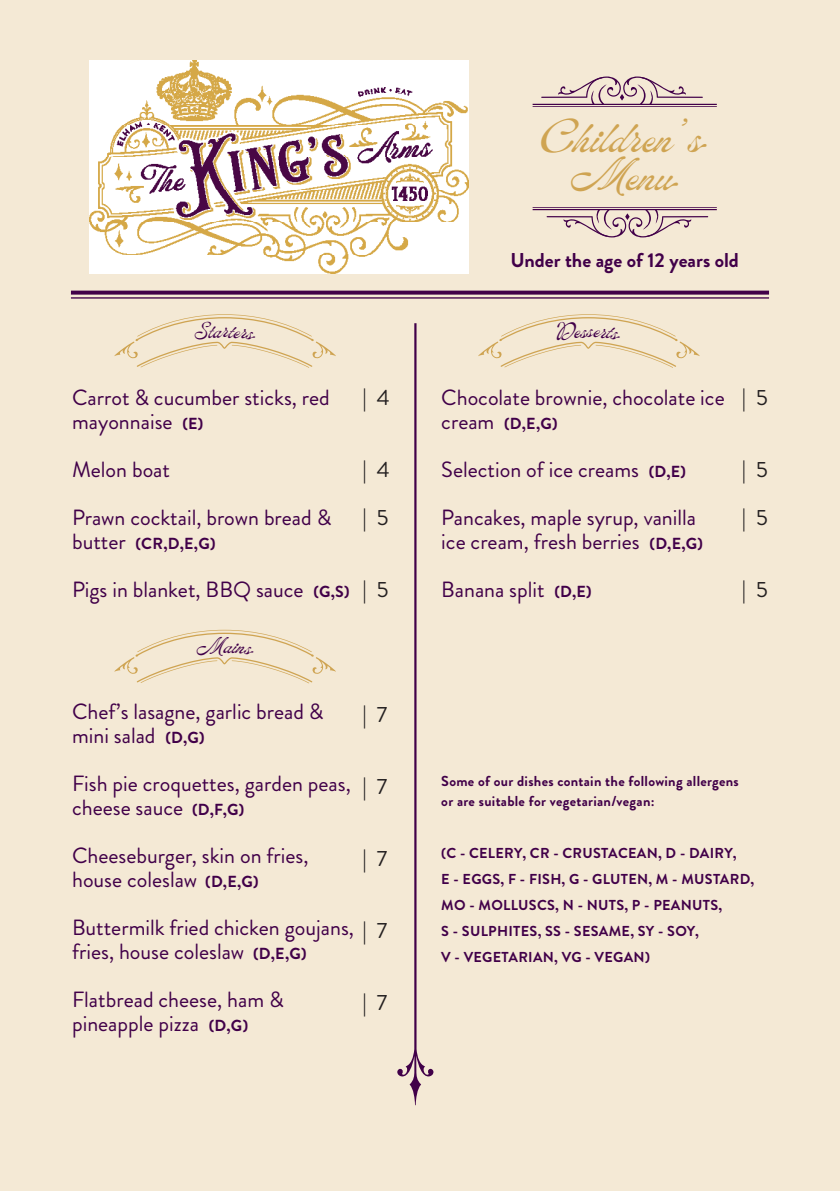
<style>
.page{position:relative;width:840px;height:1191px;background:#fff}
.page>*{position:absolute;margin:0;border:0;box-sizing:border-box;transform-origin:0 0}
.t1{font:46px "ED Lavonia";letter-spacing:-.005em;color:#cfa452}
.t2{font:22px/24px "Brandon Grotesque";color:#410049}
.t3{font:22px "Brandon Grotesque";color:#231f20}
.t4{font:700 20px "Brandon Grotesque";color:#410049}
.t5{font:700 16px "Brandon Grotesque";color:#410049}
.t6{font:700 14.4px/26px "Brandon Grotesque";letter-spacing:.02em;color:#410049}
.s1{font-weight:700;font-size:16px}
.s2{font-weight:400;font-size:22px}
</style>
<div class="page">
<div style="left:0;top:0;width:839px;height:1191px;background:#f4e9d5"></div>
<img style="left:90px;top:61px;width:378px;height:213px">
<svg style="left:71px;top:290px;width:697px;height:4px;background:#5c235e"></svg>
<hr style="left:71px;top:297px;width:697px;height:2px;background:#410049">
<svg style="left:397px;top:323px;width:37px;height:782px"></svg>
<hr style="left:532px;top:104px;width:184px;height:1px;background:#410049">
<hr style="left:532px;top:106px;width:184px;height:1px;background:#410049">
<svg style="left:541px;top:76px;width:161px;height:28px"></svg>
<hr style="left:532px;top:209px;width:184px;height:1px;background:#410049">
<hr style="left:532px;top:207px;width:184px;height:1px;background:#410049">
<svg style="left:546px;top:210px;width:161px;height:27px"></svg>
<svg style="left:114px;top:314px;width:222px;height:54px"></svg>
<svg style="left:114px;top:630px;width:222px;height:53px"></svg>
<svg style="left:478px;top:314px;width:221px;height:54px"></svg>
<p class="t2" style="left:72px;top:386px;width:259px">Carrot &amp; cucumber sticks, red mayonnaise <span class="s1">(E)</span></p>
<p class="t2" style="left:72px;top:458px;width:99px">Melon boat</p>
<p class="t2" style="left:72px;top:506px;width:261px">Prawn cocktail, brown bread &amp;</p>
<p class="t5" style="left:72px;top:532px;width:145px"><span class="s2">butter</span> (CR,D,E,G)</p>
<p class="t2" style="left:72px;top:578px;width:279px">Pigs in blanket, BBQ sauce <span class="s1">(G,S)</span></p>
<p class="t3" style="left:362px;top:382px;width:29px">| 4</p>
<p class="t3" style="left:362px;top:454px;width:29px">| 4</p>
<p class="t3" style="left:362px;top:502px;width:27px">| 5</p>
<p class="t3" style="left:362px;top:574px;width:27px">| 5</p>
<p class="t2" style="left:72px;top:700px;width:253px">Chef’s lasagne, garlic bread &amp; mini salad <span class="s1">(D,G)</span></p>
<p class="t2" style="left:72px;top:772px;width:280px">Fish pie croquettes, garden peas, cheese sauce <span class="s1">(D,F,G)</span></p>
<p class="t2" style="left:72px;top:844px;width:238px">Cheeseburger, skin on fries, house coleslaw <span class="s1">(D,E,G)</span></p>
<p class="t2" style="left:72px;top:916px;width:283px">Buttermilk fried chicken goujans, fries, house coleslaw <span class="s1">(D,E,G)</span></p>
<p class="t2" style="left:72px;top:988px;width:213px">Flatbread cheese, ham &amp; pineapple pizza <span class="s1">(D,G)</span></p>
<p class="t3" style="left:362px;top:699px;width:26px">| 7</p>
<p class="t3" style="left:362px;top:771px;width:26px">| 7</p>
<p class="t3" style="left:362px;top:843px;width:26px">| 7</p>
<p class="t3" style="left:362px;top:915px;width:26px">| 7</p>
<p class="t3" style="left:362px;top:987px;width:26px">| 7</p>
<p class="t1" style="left:543px;top:111px;width:164px">Children’s</p>
<p class="t1" style="left:571px;top:149px;width:108px">Menu</p>
<p class="t4" style="left:510px;top:246px;width:230px">Under the age of 12 years old</p>
<p class="t2" style="left:441px;top:386px;width:285px">Chocolate brownie, chocolate ice</p>
<p class="t5" style="left:441px;top:412px;width:118px"><span class="s2">cream</span> (D,E,G)</p>
<p class="t2" style="left:441px;top:458px;width:246px">Selection of ice creams <span class="s1">(D,E)</span></p>
<p class="t2" style="left:441px;top:506px;width:263px">Pancakes, maple syrup, vanilla ice cream, fresh berries <span class="s1">(D,E,G)</span></p>
<p class="t2" style="left:441px;top:578px;width:152px">Banana split <span class="s1">(D,E)</span></p>
<p class="t3" style="left:741px;top:382px;width:27px">| 5</p>
<p class="t3" style="left:741px;top:454px;width:27px">| 5</p>
<p class="t3" style="left:741px;top:502px;width:27px">| 5</p>
<p class="t3" style="left:741px;top:574px;width:27px">| 5</p>
<p class="t6" style="left:441px;top:768px;width:299px">Some of our dishes contain the following allergens</p>
<p class="t6" style="left:441px;top:788px;width:215px">or are suitable for vegetarian/vegan:</p>
<p class="t6" style="left:441px;top:840px;width:296px">(C - CELERY, CR - CRUSTACEAN, D - DAIRY,</p>
<p class="t6" style="left:441px;top:866px;width:314px">E - EGGS, F - FISH, G - GLUTEN, M - MUSTARD,<br>MO - MOLLUSCS, N - NUTS, P - PEANUTS,</p>
<p class="t6" style="left:441px;top:918px;width:259px">S - SULPHITES, SS - SESAME, SY - SOY,</p>
<p class="t6" style="left:441px;top:944px;width:210px">V - VEGETARIAN, VG - VEGAN)</p>
</div>
